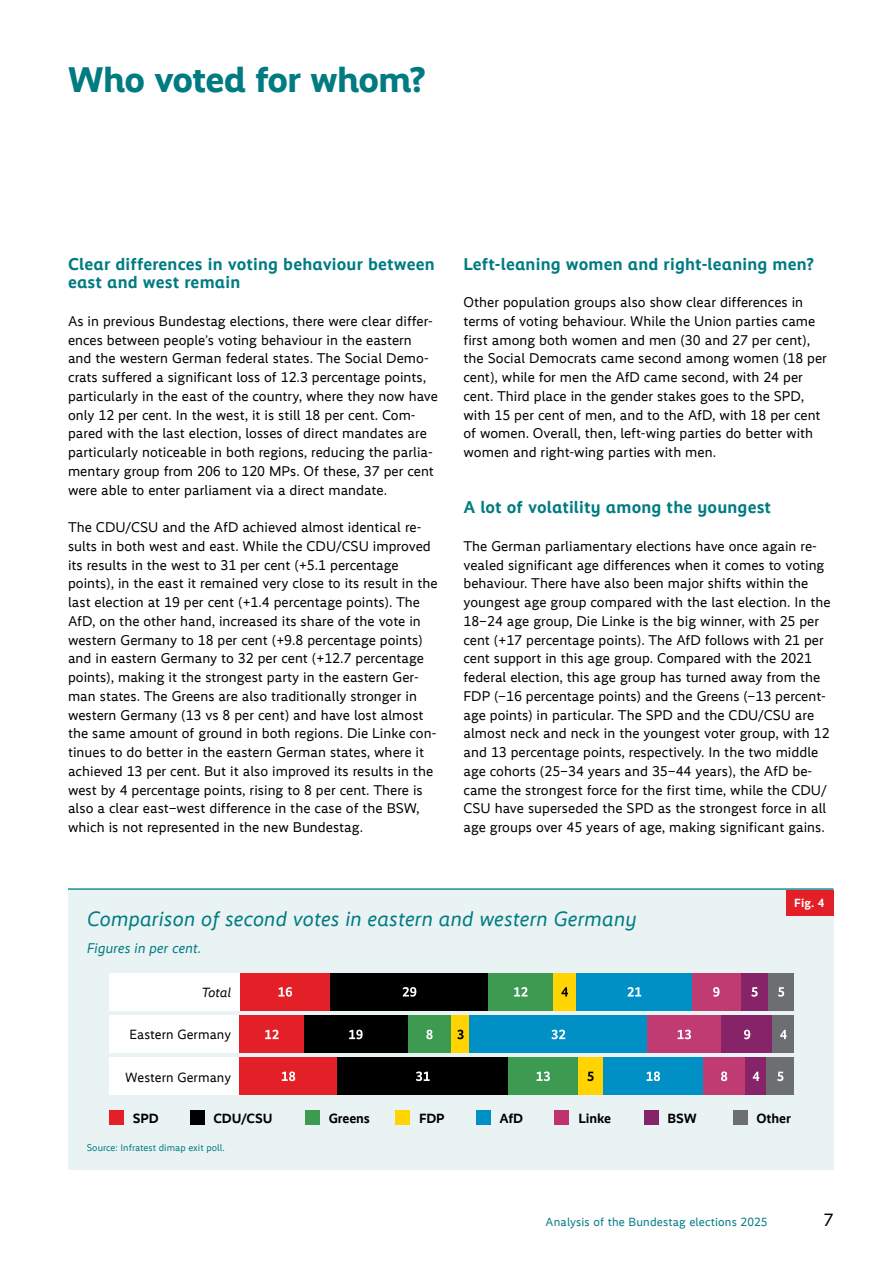
<style>
.page{position:relative;width:893px;height:1263px;background:#fff}
.page>*{position:absolute;margin:0;border:0;box-sizing:border-box;transform-origin:0 0}
.Innenseiten_Überschriften_2_1_1_H1_Bb_1-{font:36px "Ebert Headline";letter-spacing:-.005em;color:#007b82}
.t1{font:italic 21px "Ebert";color:#006e74}
.t2{font:18px "Ebert";color:#000}
.Innenseiten_Überschriften_2_2_1_H2_Bb_IV{font:700 17.25px/18.8px "Ebert";letter-spacing:.01em;color:#007b82}
.Innenseiten_Fließtext_3_1_Fließtext_mit_{font:14.25px/18.8px "Ebert";color:#000}
.t3{font:italic 14.25px "Ebert";color:#006e74}
.t4{font:700 13.5px "Ebert";letter-spacing:-.01em;color:#000}
.t5{font:13.5px "Ebert";color:#000}
.t6{font:italic 13.5px "Ebert";letter-spacing:-.005em;color:#000}
.t7{font:12px "Ebert";letter-spacing:.01em;color:#007b82}
.Innenseiten_Infografiken_und_Abbildungen{font:700 12px "Ebert";color:#fff}
.t8{font:9.75px "Ebert";color:#006e74}
</style>
<div class="page">
<div style="left:68px;top:888px;width:765px;height:282px;background:#e9f3f3"></div>
<hr style="left:68px;top:888px;width:765px;height:2px;background:#007b82">
<div style="left:786px;top:890px;width:47px;height:25px;background:#e31f27"></div>
<div style="left:109px;top:1015px;width:136px;height:38px;background:#fff"></div>
<div style="left:109px;top:1058px;width:136px;height:37px;background:#fff"></div>
<div style="left:109px;top:973px;width:136px;height:37px;background:#fff"></div>
<div style="left:240px;top:973px;width:91px;height:37px;background:#e31f27"></div>
<div style="left:331px;top:973px;width:158px;height:37px;background:#000"></div>
<div style="left:489px;top:973px;width:64px;height:37px;background:#3c9b50"></div>
<div style="left:553px;top:973px;width:24px;height:37px;background:#ffd400"></div>
<div style="left:577px;top:973px;width:115px;height:37px;background:#0090c5"></div>
<div style="left:692px;top:973px;width:49px;height:37px;background:#c03b71"></div>
<div style="left:741px;top:973px;width:27px;height:37px;background:#872368"></div>
<div style="left:768px;top:973px;width:26px;height:37px;background:#6d6e71"></div>
<div style="left:240px;top:1015px;width:64px;height:38px;background:#e31f27"></div>
<div style="left:304px;top:1015px;width:104px;height:38px;background:#000"></div>
<div style="left:408px;top:1015px;width:43px;height:38px;background:#3c9b50"></div>
<div style="left:451px;top:1015px;width:19px;height:38px;background:#ffd400"></div>
<div style="left:470px;top:1015px;width:177px;height:38px;background:#0090c5"></div>
<div style="left:647px;top:1015px;width:74px;height:38px;background:#c03b71"></div>
<div style="left:721px;top:1015px;width:52px;height:38px;background:#872368"></div>
<div style="left:773px;top:1015px;width:21px;height:38px;background:#6d6e71"></div>
<div style="left:240px;top:1058px;width:97px;height:37px;background:#e31f27"></div>
<div style="left:337px;top:1058px;width:171px;height:37px;background:#000"></div>
<div style="left:508px;top:1058px;width:70px;height:37px;background:#3c9b50"></div>
<div style="left:578px;top:1058px;width:25px;height:37px;background:#ffd400"></div>
<div style="left:603px;top:1058px;width:100px;height:37px;background:#0090c5"></div>
<div style="left:703px;top:1058px;width:42px;height:37px;background:#c03b71"></div>
<div style="left:745px;top:1058px;width:22px;height:37px;background:#872368"></div>
<div style="left:767px;top:1058px;width:27px;height:37px;background:#6d6e71"></div>
<svg style="left:282px;top:1071px;width:13px;height:10px"></svg>
<svg style="left:416px;top:1071px;width:14px;height:10px"></svg>
<svg style="left:536px;top:1071px;width:14px;height:10px"></svg>
<svg style="left:587px;top:1072px;width:7px;height:9px"></svg>
<svg style="left:647px;top:1071px;width:13px;height:10px"></svg>
<svg style="left:721px;top:1071px;width:6px;height:10px"></svg>
<svg style="left:753px;top:1072px;width:6px;height:9px"></svg>
<svg style="left:777px;top:1072px;width:6px;height:9px"></svg>
<svg style="left:278px;top:987px;width:14px;height:10px"></svg>
<svg style="left:403px;top:987px;width:13px;height:10px"></svg>
<svg style="left:514px;top:987px;width:14px;height:9px"></svg>
<svg style="left:561px;top:987px;width:7px;height:9px"></svg>
<svg style="left:627px;top:987px;width:14px;height:9px"></svg>
<svg style="left:713px;top:987px;width:6px;height:10px"></svg>
<svg style="left:751px;top:987px;width:7px;height:10px"></svg>
<svg style="left:778px;top:987px;width:6px;height:10px"></svg>
<svg style="left:265px;top:1030px;width:14px;height:9px"></svg>
<svg style="left:349px;top:1030px;width:14px;height:9px"></svg>
<svg style="left:426px;top:1030px;width:7px;height:9px"></svg>
<svg style="left:457px;top:1030px;width:7px;height:9px"></svg>
<svg style="left:551px;top:1030px;width:14px;height:9px"></svg>
<svg style="left:678px;top:1030px;width:13px;height:9px"></svg>
<svg style="left:744px;top:1030px;width:6px;height:9px"></svg>
<svg style="left:780px;top:1030px;width:7px;height:9px"></svg>
<div style="left:190px;top:1110px;width:15px;height:15px;background:#000"></div>
<div style="left:305px;top:1110px;width:15px;height:15px;background:#3c9b50"></div>
<div style="left:644px;top:1110px;width:15px;height:15px;background:#872368"></div>
<div style="left:733px;top:1110px;width:14px;height:15px;background:#6d6e71"></div>
<div style="left:554px;top:1110px;width:15px;height:15px;background:#c0326f"></div>
<div style="left:476px;top:1110px;width:14px;height:15px;background:#0090c5"></div>
<div style="left:109px;top:1110px;width:15px;height:15px;background:#e31f27"></div>
<div style="left:395px;top:1110px;width:15px;height:15px;background:#ffd400"></div>
<h1 class="Innenseiten_Überschriften_2_1_1_H1_Bb_1-" style="left:68px;top:58px;width:359px">Who voted for whom?</h1>
<h2 class="Innenseiten_Überschriften_2_2_1_H2_Bb_IV" style="left:68px;top:254px;width:368px">Clear differences in voting behaviour between east and west remain</h2>
<p class="Innenseiten_Fließtext_3_1_Fließtext_mit_" style="left:68px;top:312px;width:371px">As in previous Bundestag elections, there were clear differ&shy;ences between people’s voting behaviour in the eastern and the western German federal states. The Social Demo&shy;crats suffered a significant loss of 12.3 percentage points, particularly in the east of the country, where they now have only 12 per cent. In the west, it is still 18 per cent. Com&shy;pared with the last election, losses of direct mandates are particularly noticeable in both regions, reducing the parlia&shy;mentary group from 206 to 120 MPs. Of these, 37 per cent were able to enter parliament via a direct mandate.</p>
<p class="Innenseiten_Fließtext_3_1_Fließtext_mit_" style="left:68px;top:518px;width:371px">The CDU/CSU and the AfD achieved almost identical re&shy;sults in both west and east. While the CDU/CSU improved its results in the west to 31 per cent (+5.1 percentage points), in the east it remained very close to its result in the last election at 19 per cent (+1.4 percentage points). The AfD, on the other hand, increased its share of the vote in western Germany to 18 per cent (+9.8 percentage points) and in eastern Germany to 32 per cent (+12.7 percentage points), making it the strongest party in the eastern Ger&shy;man states. The Greens are also traditionally stronger in western Germany (13 vs 8 per cent) and have lost almost the same amount of ground in both regions. Die Linke con&shy;tinues to do better in the eastern German states, where it achieved 13 per cent. But it also improved its results in the west by 4 percentage points, rising to 8 per cent. There is also a clear east–west difference in the case of the BSW, which is not represented in the new Bundestag.</p>
<h2 class="Innenseiten_Überschriften_2_2_1_H2_Bb_IV" style="left:463px;top:254px;width:352px">Left-leaning women and right-leaning men?</h2>
<p class="Innenseiten_Fließtext_3_1_Fließtext_mit_" style="left:463px;top:293px;width:365px">Other population groups also show clear differences in terms of voting behaviour. While the Union parties came first among both women and men (30 and 27 per cent), the Social Democrats came second among women (18 per cent), while for men the AfD came second, with 24 per cent. Third place in the gender stakes goes to the SPD, with 15 per cent of men, and to the AfD, with 18 per cent of women. Overall, then, left-wing parties do better with women and right-wing parties with men.</p>
<h2 class="Innenseiten_Überschriften_2_2_1_H2_Bb_IV" style="left:463px;top:498px;width:309px">A lot of volatility among the youngest</h2>
<p class="Innenseiten_Fließtext_3_1_Fließtext_mit_" style="left:463px;top:537px;width:369px">The German parliamentary elections have once again re&shy;vealed significant age differences when it comes to voting behaviour. There have also been major shifts within the youngest age group compared with the last election. In the 18–24 age group, Die Linke is the big winner, with 25 per cent (+17 percentage points). The AfD follows with 21 per cent support in this age group. Compared with the 2021 federal election, this age group has turned away from the FDP (–16 percentage points) and the Greens (–13 percent&shy;age points) in particular. The SPD and the CDU/CSU are almost neck and neck in the youngest voter group, with 12 and 13 percentage points, respectively. In the two middle age cohorts (25–34 years and 35–44 years), the AfD be&shy;came the strongest force for the first time, while the CDU/ CSU have superseded the SPD as the strongest force in all age groups over 45 years of age, making significant gains.</p>
<p class="t1" style="left:87px;top:907px;width:551px">Comparison of second votes in eastern and western Germany</p>
<p class="t3" style="left:87px;top:941px;width:116px">Figures in per cent.</p>
<p class="t6" style="left:202px;top:985px;width:31px">Total</p>
<p class="t5" style="left:130px;top:1027px;width:103px">Eastern Germany</p>
<p class="t5" style="left:125px;top:1069px;width:107px">Western Germany</p>
<p class="Innenseiten_Infografiken_und_Abbildungen" style="left:818px;top:896px;width:8px">4</p>
<p class="Innenseiten_Infografiken_und_Abbildungen" style="left:795px;top:897px;width:32px">Fig. 5</p>
<p class="t4" style="left:133px;top:1110px;width:27px">SPD</p>
<p class="t4" style="left:213px;top:1110px;width:61px">CDU/CSU</p>
<p class="t4" style="left:329px;top:1110px;width:43px">Greens</p>
<p class="t4" style="left:419px;top:1110px;width:27px">FDP</p>
<p class="t4" style="left:499px;top:1110px;width:25px">AfD</p>
<p class="t4" style="left:579px;top:1110px;width:34px">Linke</p>
<p class="t4" style="left:667px;top:1110px;width:31px">BSW</p>
<p class="t4" style="left:756px;top:1110px;width:36px">Other</p>
<p class="t8" style="left:87px;top:1143px;width:140px">Source: Infratest dimap exit poll.</p>
<p class="t7" style="left:546px;top:1215px;width:223px">Analysis of the Bundestag elections 2025</p>
<p class="t2" style="left:823px;top:1209px;width:11px">7</p>
</div>
